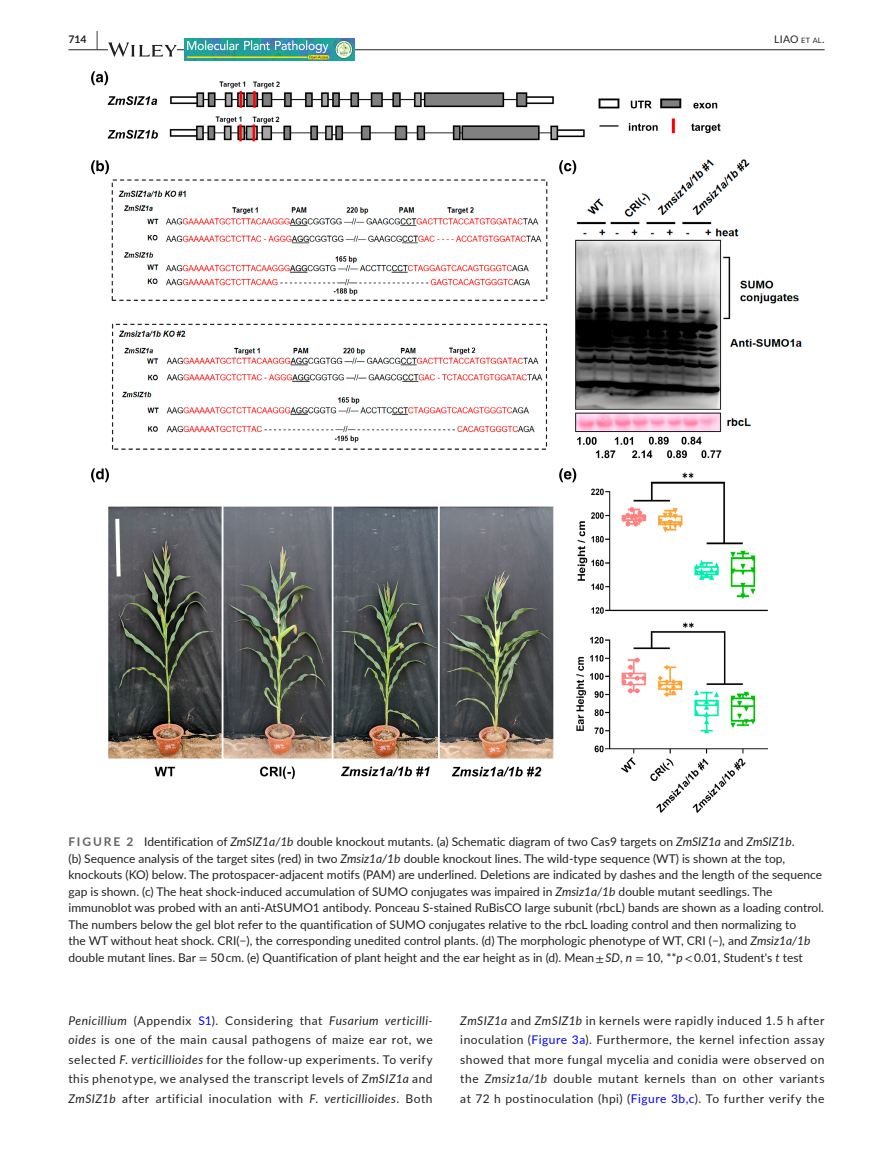
<style>
.page{position:relative;width:893px;height:1174px;background:#fff}
.page>*{position:absolute;margin:0;border:0;box-sizing:border-box;transform-origin:0 0}
.t1{font:12px/19.5px "Lato";color:#231f20;text-align:justify}
.t2{font:10.5px "Lato";color:#231f20}
.t3{font:700 10.5px "Lato";color:#231f20}
.s1{font-size:19.5px}
.s2{font-size:7.35px}
.s3{font-weight:700;color:#636366}
.s4{font-style:italic}
.s5{font-family:"STIX"}
.s6{color:#00f}
</style>
<div class="page">
<hr style="left:68px;top:49px;width:756px;height:1px;background:#231f20">
<svg style="left:108px;top:42px;width:69px;height:15px"></svg>
<img style="left:185px;top:39px;width:170px;height:22px">
<img style="left:91px;top:71px;width:711px;height:742px">
<p class="t3" style="left:68px;top:31px;width:31px">714 <span class="s1">|</span></p>
<p class="t2" style="left:774px;top:31px;width:52px">LIAO <span class="s2">et al</span>.</p>
<p class="t1" style="left:68px;top:833px;width:757px;line-height:16.5px;text-align:left"><span class="s3">FI G U R E 2</span> Identification of <span class="s4">ZmSIZ1a/1b</span> double knockout mutants. (a) Schematic diagram of two Cas9 targets on <span class="s4">ZmSIZ1a</span> and <span class="s4">ZmSIZ1b</span>.<br>(b) Sequence analysis of the target sites (red) in two <span class="s4">Zmsiz1a/1b</span> double knockout lines. The wild-type sequence (WT) is shown at the top, knockouts (KO) below. The protospacer-adjacent motifs (PAM) are underlined. Deletions are indicated by dashes and the length of the sequence gap is shown. (c) The heat shock-induced accumulation of SUMO conjugates was impaired in <span class="s4">Zmsiz1a/1b</span> double mutant seedlings. The immunoblot was probed with an anti-AtSUMO1 antibody. Ponceau S-stained RuBisCO large subunit (rbcL) bands are shown as a loading control.<br>The numbers below the gel blot refer to the quantification of SUMO conjugates relative to the rbcL loading control and then normalizing to<br>the WT without heat shock. CRI(−), the corresponding unedited control plants. (d) The morphologic phenotype of WT, CRI (−), and <span class="s4">Zmsiz1a/1b </span>double mutant lines. Bar <span class="s5">=</span> 50 cm. (e) Quantification of plant height and the ear height as in (d). Mean <span class="s5">±</span><span class="s4">SD</span>, <span class="s4">n</span> <span class="s5">=</span> 10, **<span class="s4">p</span><span class="s5">&lt;</span> 0.01, Student's <span class="s4">t</span> test</p>
<p class="t1" style="left:68px;top:1010px;width:366px"><span class="s4">Penicillium</span> (Appendix <span class="s6">S1</span>). Considering that <span class="s4">Fusarium verticilli&shy;oides</span> is one of the main causal pathogens of maize ear rot, we selected <span class="s4">F. verticillioides</span> for the follow-up experiments. To verify this phenotype, we analysed the transcript levels of <span class="s4">ZmSIZ1a</span> and <span class="s4">ZmSIZ1b</span> after artificial inoculation with <span class="s4">F. verticillioides</span>. Both</p>
<p class="t1" style="left:460px;top:1010px;width:366px"><span class="s4">ZmSIZ1a</span> and <span class="s4">ZmSIZ1b</span> in kernels were rapidly induced 1.5 h after inoculation (<span class="s6">Figure 3a</span>). Furthermore, the kernel infection assay showed that more fungal mycelia and conidia were observed on the <span class="s4">Zmsiz1a/1b</span> double mutant kernels than on other variants at 72 h postinoculation (hpi) (<span class="s6">Figure 3b,c</span>). To further verify the</p>
</div>
